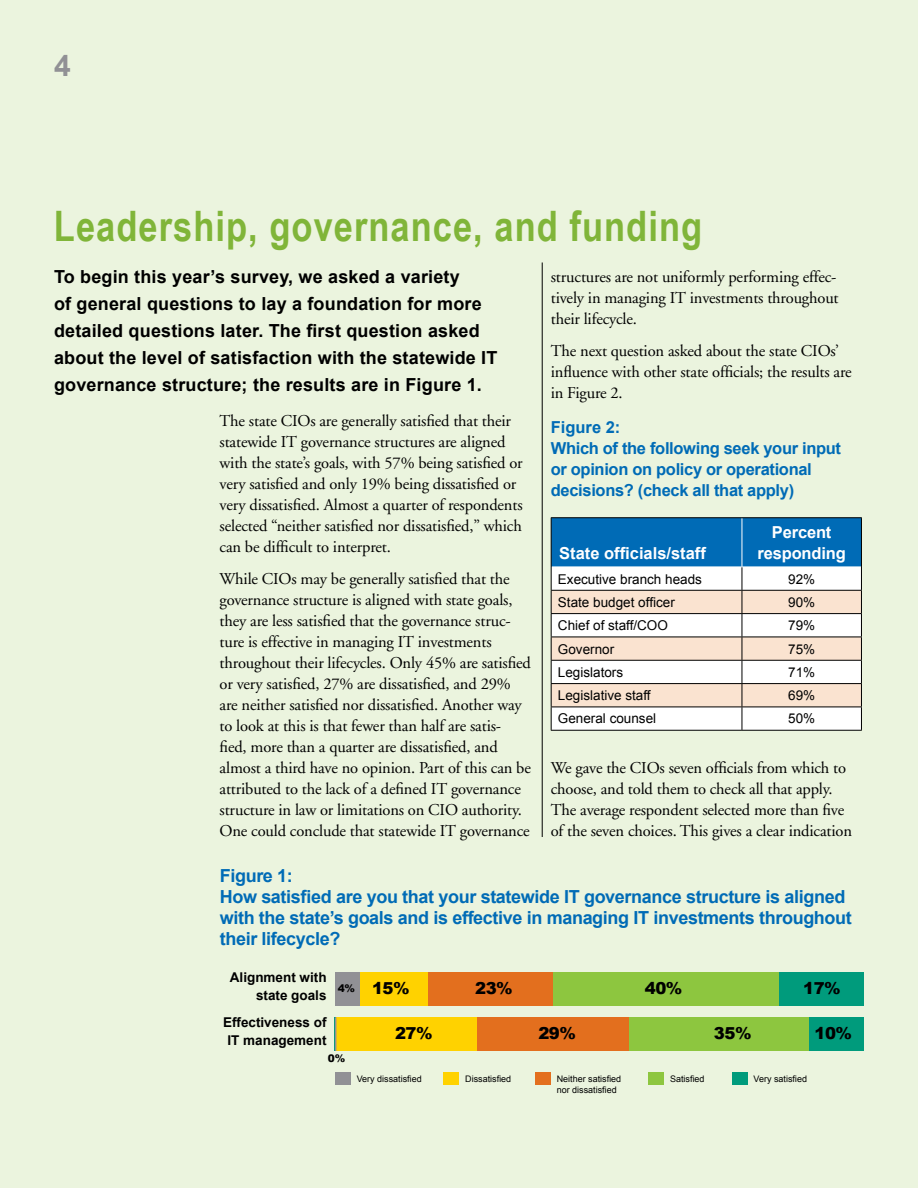
<style>
.page{position:relative;width:918px;height:1188px;background:#ebf4de}
.page>*{position:absolute;margin:0;border:0;box-sizing:border-box;transform-origin:0 0}
.t1{font:700 42px "Arial Narrow";letter-spacing:.025em;color:#80b539}
.t2{font:700 30px "Arial";color:#919195}
.t3{font:700 18px/27px "Arial";letter-spacing:.01em;color:#000}
.t4{font:700 18px/21px "Arial";letter-spacing:-.02em;color:#006bb6}
.t5{font:16.5px/21px "Adobe Garamond";letter-spacing:-.01em;color:#000}
.t6{font:700 16.5px/21px "Arial";letter-spacing:-.02em;color:#006bb6}
.t7{font:700 16.5px/21px "Arial";letter-spacing:-.01em;color:#fff;text-align:center}
.t8{font:900 16.5px "Arial";letter-spacing:-.025em;color:#000}
.t9{font:13.5px "Arial";color:#000}
.t10{font:700 13.5px/18px "Arial";color:#000;text-align:right}
.t11{font:900 10.5px "Arial";color:#000}
.t12{font:9px "Arial";color:#000}
.s1{font-size:10.5px}
</style>
<div class="page">
<hr style="left:542px;top:262px;width:1px;height:575px;background:#000">
<svg style="left:551px;top:518px;width:311px;height:212px;background:#bacbd6"></svg>
<hr style="left:551px;top:730px;width:191px;height:1px;background:#000">
<hr style="left:742px;top:730px;width:120px;height:1px;background:#000">
<hr style="left:551px;top:517px;width:191px;height:1px;background:#000">
<hr style="left:551px;top:518px;width:1px;height:49px;background:#000">
<hr style="left:742px;top:517px;width:120px;height:1px;background:#000">
<hr style="left:861px;top:518px;width:1px;height:49px;background:#000">
<div style="left:335px;top:1017px;width:529px;height:34px;background:#009b7c"></div>
<div style="left:336px;top:1017px;width:141px;height:34px;background:#ffd200"></div>
<div style="left:477px;top:1017px;width:153px;height:34px;background:#e36f1e"></div>
<div style="left:629px;top:1017px;width:179px;height:34px;background:#8dc63f"></div>
<div style="left:336px;top:972px;width:528px;height:33px;background:#009b7c"></div>
<div style="left:552px;top:972px;width:227px;height:33px;background:#8dc63f"></div>
<div style="left:428px;top:972px;width:125px;height:33px;background:#e36f1e"></div>
<div style="left:335px;top:972px;width:26px;height:33px;background:#919195"></div>
<div style="left:335px;top:1073px;width:15px;height:12px;background:#919195"></div>
<div style="left:444px;top:1073px;width:15px;height:12px;background:#ffd200"></div>
<div style="left:649px;top:1073px;width:15px;height:12px;background:#8dc63f"></div>
<div style="left:732px;top:1073px;width:15px;height:12px;background:#009b7c"></div>
<div style="left:535px;top:1073px;width:15px;height:12px;background:#e36f1e"></div>
<div style="left:360px;top:972px;width:68px;height:33px;background:#ffd200"></div>
<hr style="left:335px;top:1017px;width:1px;height:34px;background:#919195">
<h2 class="t2" style="left:54px;top:46px;width:18px">4</h2>
<h1 class="t1" style="left:54px;top:194px;width:650px">Leadership, governance, and funding</h1>
<p class="t3" style="left:54px;top:264px;width:445px">To begin this year’s survey, we asked a variety<br>of general questions to lay a foundation for more detailed questions later. The first question asked about the level of satisfaction with the statewide IT governance structure; the results are in Figure 1.</p>
<p class="t5" style="left:551px;top:267px;width:289px">structures are not uniformly performing effec&shy;tively in managing IT investments throughout their lifecycle.</p>
<p class="t5" style="left:551px;top:340px;width:303px">The next question asked about the state CIOs’ influence with other state officials; the results are in Figure 2.</p>
<p class="t5" style="left:220px;top:411px;width:305px">The state CIOs are generally satisfied that their statewide IT governance structures are aligned with the state’s goals, with 57% being satisfied or very satisfied and only 19% being dissatisfied or very dissatisfied. Almost a quarter of respondents selected “neither satisfied nor dissatisfied,” which can be difficult to interpret.</p>
<p class="t5" style="left:220px;top:568px;width:313px">While CIOs may be generally satisfied that the governance structure is aligned with state goals, they are less satisfied that the governance struc&shy;ture is effective in managing IT investments throughout their lifecycles. Only 45% are satisfied or very satisfied, 27% are dissatisfied, and 29% are neither satisfied nor dissatisfied. Another way to look at this is that fewer than half are satis&shy;fied, more than a quarter are dissatisfied, and almost a third have no opinion. Part of this can be attributed to the lack of a defined IT governance structure in law or limitations on CIO authority.<br>One could conclude that statewide IT governance</p>
<p class="t6" style="left:551px;top:417px;width:292px">Figure 2:<br>Which of the following seek your input or opinion on policy or operational decisions? (check all that apply)</p>
<p class="t7" style="left:559px;top:543px;width:148px">State officials/staff</p>
<p class="t7" style="left:758px;top:522px;width:90px">Percent responding</p>
<p class="t9" style="left:558px;top:570px;width:146px">Executive branch heads</p>
<p class="t9" style="left:788px;top:570px;width:29px">92%</p>
<p class="t9" style="left:558px;top:593px;width:119px">State budget officer</p>
<p class="t9" style="left:788px;top:593px;width:29px">90%</p>
<p class="t9" style="left:558px;top:617px;width:112px">Chief of staff/COO</p>
<p class="t9" style="left:788px;top:617px;width:29px">79%</p>
<p class="t9" style="left:558px;top:640px;width:58px">Governor</p>
<p class="t9" style="left:788px;top:640px;width:29px">75%</p>
<p class="t9" style="left:558px;top:663px;width:67px">Legislators</p>
<p class="t9" style="left:788px;top:663px;width:29px">71%</p>
<p class="t9" style="left:558px;top:687px;width:94px">Legislative staff</p>
<p class="t9" style="left:788px;top:687px;width:29px">69%</p>
<p class="t9" style="left:558px;top:710px;width:100px">General counsel</p>
<p class="t9" style="left:788px;top:710px;width:29px">50%</p>
<p class="t5" style="left:551px;top:758px;width:303px">We gave the CIOs seven officials from which to choose, and told them to check all that apply.<br>The average respondent selected more than five of the seven choices. This gives a clear indication</p>
<p class="t4" style="left:220px;top:865px;width:634px">Figure 1:<br>How satisfied are you that your statewide IT governance structure is aligned with the state’s goals and is effective in managing IT investments throughout their lifecycle?</p>
<p class="t10" style="left:230px;top:969px;width:98px">Alignment with state goals</p>
<p class="t10" style="left:223px;top:1014px;width:105px;text-align:center">Effectiveness of<br>IT management</p>
<p class="t8" style="left:395px;top:1021px;width:39px">27%</p>
<p class="t8" style="left:338px;top:976px;width:73px"><span class="s1">4%</span> 15%</p>
<p class="t8" style="left:475px;top:976px;width:39px">23%</p>
<p class="t8" style="left:645px;top:976px;width:39px">40%</p>
<p class="t8" style="left:538px;top:1021px;width:39px">29%</p>
<p class="t8" style="left:803px;top:976px;width:39px">17%</p>
<p class="t8" style="left:714px;top:1021px;width:39px">35%</p>
<p class="t8" style="left:814px;top:1021px;width:39px">10%</p>
<p class="t11" style="left:328px;top:1051px;width:19px">0%</p>
<p class="t12" style="left:357px;top:1073px;width:67px">Very dissatisfied</p>
<p class="t12" style="left:465px;top:1073px;width:48px">Dissatisfied</p>
<p class="t12" style="left:557px;top:1073px;width:66px">Neither satisfied</p>
<p class="t12" style="left:670px;top:1073px;width:36px">Satisfied</p>
<p class="t12" style="left:754px;top:1073px;width:55px">Very satisfied</p>
<p class="t12" style="left:557px;top:1084px;width:62px">nor dissatisfied</p>
</div>
